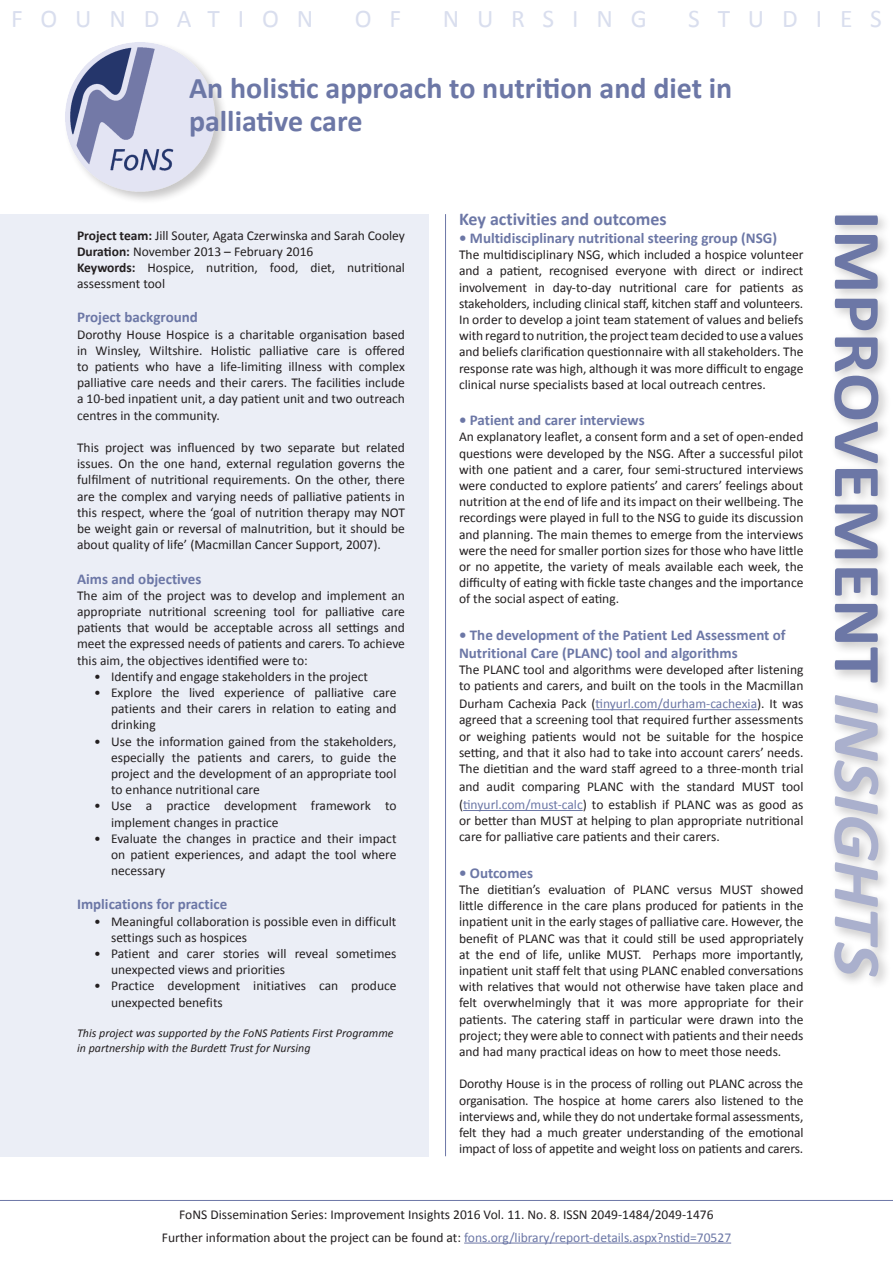
<style>
.page{position:relative;width:893px;height:1263px;background:#fff}
.page>*{position:absolute;margin:0;border:0;box-sizing:border-box;transform-origin:0 0}
.t1{font:700 67.5px "Calibri";color:#6c77a6;scale:1.08 1}
.Insight_Headline{font:700 30px/33px "Calibri";color:#6c77a6}
.t2{font:25.5px "Calibri";letter-spacing:.7em;color:#d9deee}
.Insight_crosshead{font:700 18px "Calibri";color:#6c77a6}
.Insight_subhead_purp{font:700 15px/18px "Calibri";color:#6c77a6}
.Insight_Body{font:13.5px/16.2px "Calibri";color:#231f20;text-align:justify}
.Insight_Footer{font:13.5px "Calibri";color:#6c77a6}
.Insight_Footer-2{font:13.5px "Calibri";color:#231f20}
.Insight_Body-2{font:italic 12px/14.4px "Calibri";color:#231f20}
.s1{font-weight:700}
.s2{color:#6c77a6}
.s3{color:#231f20}
.s4{font-style:italic;color:#aab0cd}
</style>
<div class="page">
<hr style="left:0;top:1200px;width:893px;height:1px;background:#6c77a6">
<hr style="left:464px;top:1242px;width:267px;height:1px;background:#6c77a6">
<hr style="left:595px;top:709px;width:162px;height:1px;background:#6c77a6">
<hr style="left:463px;top:810px;width:120px;height:1px;background:#6c77a6">
<hr style="left:445px;top:214px;width:1px;height:942px;background:#6c77a6">
<div style="left:0;top:214px;width:429px;height:943px;background:#ebeef6"></div>
<div style="left:64px;top:41px;width:165px;height:164px;background:#231f20;opacity:.25"></div>
<img style="left:66px;top:43px;width:149px;height:148px">
<div style="left:830px;top:211px;width:62px;height:778px;background:#231f20;opacity:.25"></div>
<p class="t2" style="left:11px;top:3px;width:304px">FOUNDATION</p>
<p class="t2" style="left:355px;top:3px;width:48px">O F</p>
<p class="t2" style="left:443px;top:3px;width:206px">NURSING</p>
<p class="t2" style="left:688px;top:3px;width:195px">STUDIES</p>
<p class="Insight_Headline" style="left:189px;top:72px;width:545px">An holistic approach to nutrition and diet in palliative care</p>
<p class="Insight_Body" style="left:77px;top:227px;width:329px"><span class="s1">Project team:</span> Jill Souter, Agata Czerwinska and Sarah Cooley</p>
<p class="Insight_Body" style="left:77px;top:243px;width:238px"><span class="s1">Duration:</span> November 2013 – February 2016</p>
<p class="Insight_Body" style="left:77px;top:259px;width:329px"><span class="s1">Keywords:</span> Hospice, nutrition, food, diet, nutritional assessment tool</p>
<p class="Insight_subhead_purp" style="left:77px;top:308px;width:122px">Project background</p>
<p class="Insight_Body" style="left:77px;top:326px;width:329px">Dorothy House Hospice is a charitable organisation based in Winsley, Wiltshire. Holistic palliative care is offered to patients who have a life-limiting illness with complex palliative care needs and their carers. The facilities include a 10-bed inpatient unit, a day patient unit and two outreach centres in the community.</p>
<p class="Insight_Body" style="left:77px;top:439px;width:329px">This project was influenced by two separate but related issues. On the one hand, external regulation governs the fulfilment of nutritional requirements. On the other, there are the complex and varying needs of palliative patients in this respect, where the ‘goal of nutrition therapy may NOT be weight gain or reversal of malnutrition, but it should be about quality of life’ (Macmillan Cancer Support, 2007).</p>
<p class="Insight_subhead_purp" style="left:77px;top:569px;width:126px">Aims and objectives</p>
<p class="Insight_Body" style="left:77px;top:587px;width:329px">The aim of the project was to develop and implement an appropriate nutritional screening tool for palliative care patients that would be acceptable across all settings and meet the expressed needs of patients and carers. To achieve this aim, the objectives identified were to:</p>
<p class="Insight_Body" style="left:94px;top:668px;width:276px">• Identify and engage stakeholders in the project</p>
<p class="Insight_Body" style="left:111px;top:684px;width:287px;text-indent:-17px">• Explore the lived experience of palliative care patients and their carers in relation to eating and drinking</p>
<p class="Insight_Body" style="left:111px;top:733px;width:287px;text-indent:-17px">• Use the information gained from the stakeholders, especially the patients and carers, to guide the project and the development of an appropriate tool to enhance nutritional care</p>
<p class="Insight_Body" style="left:111px;top:798px;width:287px;text-indent:-17px">• Use a practice development framework to implement changes in practice</p>
<p class="Insight_Body" style="left:111px;top:830px;width:287px;text-indent:-17px">• Evaluate the changes in practice and their impact on patient experiences, and adapt the tool where necessary</p>
<p class="Insight_subhead_purp" style="left:77px;top:895px;width:152px">Implications for practice</p>
<p class="Insight_Body" style="left:111px;top:913px;width:287px;text-indent:-17px">• Meaningful collaboration is possible even in difficult settings such as hospices</p>
<p class="Insight_Body" style="left:111px;top:945px;width:287px;text-indent:-17px">• Patient and carer stories will reveal sometimes unexpected views and priorities</p>
<p class="Insight_Body" style="left:111px;top:978px;width:287px;text-indent:-17px">• Practice development initiatives can produce unexpected benefits</p>
<p class="Insight_Body-2" style="left:77px;top:1025px;width:318px">This project was supported by the FoNS Patients First Programme in partnership with the Burdett Trust for Nursing</p>
<p class="Insight_crosshead" style="left:459px;top:208px;width:209px">Key activities and outcomes</p>
<p class="Insight_subhead_purp" style="left:459px;top:229px;width:320px">• Multidisciplinary nutritional steering group (NSG)</p>
<p class="Insight_Body" style="left:459px;top:247px;width:346px">The multidisciplinary NSG, which included a hospice volunteer and a patient, recognised everyone with direct or indirect involvement in day-to-day nutritional care for patients as stakeholders, including clinical staff, kitchen staff and volunteers.<br>In order to develop a joint team statement of values and beliefs with regard to nutrition, the project team decided to use a values and beliefs clarification questionnaire with all stakeholders. The response rate was high, although it was more difficult to engage clinical nurse specialists based at local outreach centres.</p>
<p class="Insight_subhead_purp" style="left:459px;top:411px;width:187px">• Patient and carer interviews</p>
<p class="Insight_Body" style="left:459px;top:429px;width:346px">An explanatory leaflet, a consent form and a set of open-ended questions were developed by the NSG. After a successful pilot with one patient and a carer, four semi-structured interviews were conducted to explore patients’ and carers’ feelings about nutrition at the end of life and its impact on their wellbeing. The recordings were played in full to the NSG to guide its discussion and planning. The main themes to emerge from the interviews were the need for smaller portion sizes for those who have little or no appetite, the variety of meals available each week, the difficulty of eating with fickle taste changes and the importance of the social aspect of eating.</p>
<p class="Insight_subhead_purp" style="left:459px;top:626px;width:328px">• The development of the Patient Led Assessment of<br>Nutritional Care (PLANC) tool and algorithms</p>
<p class="Insight_Body" style="left:459px;top:661px;width:346px">The PLANC tool and algorithms were developed after listening to patients and carers, and built on the tools in the Macmillan</p>
<p class="Insight_Body" style="left:459px;top:696px;width:346px">Durham Cachexia Pack (<span class="s2">tinyurl.com/durham-cachexia</span>). It was agreed that a screening tool that required further assessments or weighing patients would not be suitable for the hospice setting, and that it also had to take into account carers’ needs.<br>The dietitian and the ward staff agreed to a three-month trial</p>
<p class="Insight_Body" style="left:459px;top:777px;width:346px;line-height:18px">and audit comparing PLANC with the standard MUST tool (<span class="s2">tinyurl.com/must-calc</span>) to establish if PLANC was as good as</p>
<p class="Insight_Body" style="left:459px;top:813px;width:346px">or better than MUST at helping to plan appropriate nutritional care for palliative care patients and their carers.</p>
<p class="Insight_subhead_purp" style="left:459px;top:864px;width:76px">• Outcomes</p>
<p class="Insight_Body" style="left:459px;top:881px;width:346px">The dietitian’s evaluation of PLANC versus MUST showed little difference in the care plans produced for patients in the inpatient unit in the early stages of palliative care. However, the benefit of PLANC was that it could still be used appropriately at the end of life, unlike MUST. Perhaps more importantly, inpatient unit staff felt that using PLANC enabled conversations with relatives that would not otherwise have taken place and felt overwhelmingly that it was more appropriate for their patients. The catering staff in particular were drawn into the project; they were able to connect with patients and their needs and had many practical ideas on how to meet those needs.</p>
<p class="Insight_Body" style="left:459px;top:1076px;width:346px">Dorothy House is in the process of rolling out PLANC across the organisation. The hospice at home carers also listened to the interviews and, while they do not undertake formal assessments, felt they had a much greater understanding of the emotional impact of loss of appetite and weight loss on patients and carers.</p>
<p class="Insight_Footer-2" style="left:179px;top:1206px;width:536px">FoNS Dissemination Series: Improvement Insights 2016 Vol. 11. No. 8. ISSN 2049-1484/2049-1476</p>
<p class="Insight_Footer" style="left:162px;top:1228px;width:571px"><span class="s3">Further information about the project can be found at:</span> fons.org/library/report-details.aspx?nstid=70527</p>
<p class="t1" style="left:900px;top:210px;width:711px;rotate:90deg">IMPROVEMENT <span class="s4">INSIGHTS</span></p>
</div>
